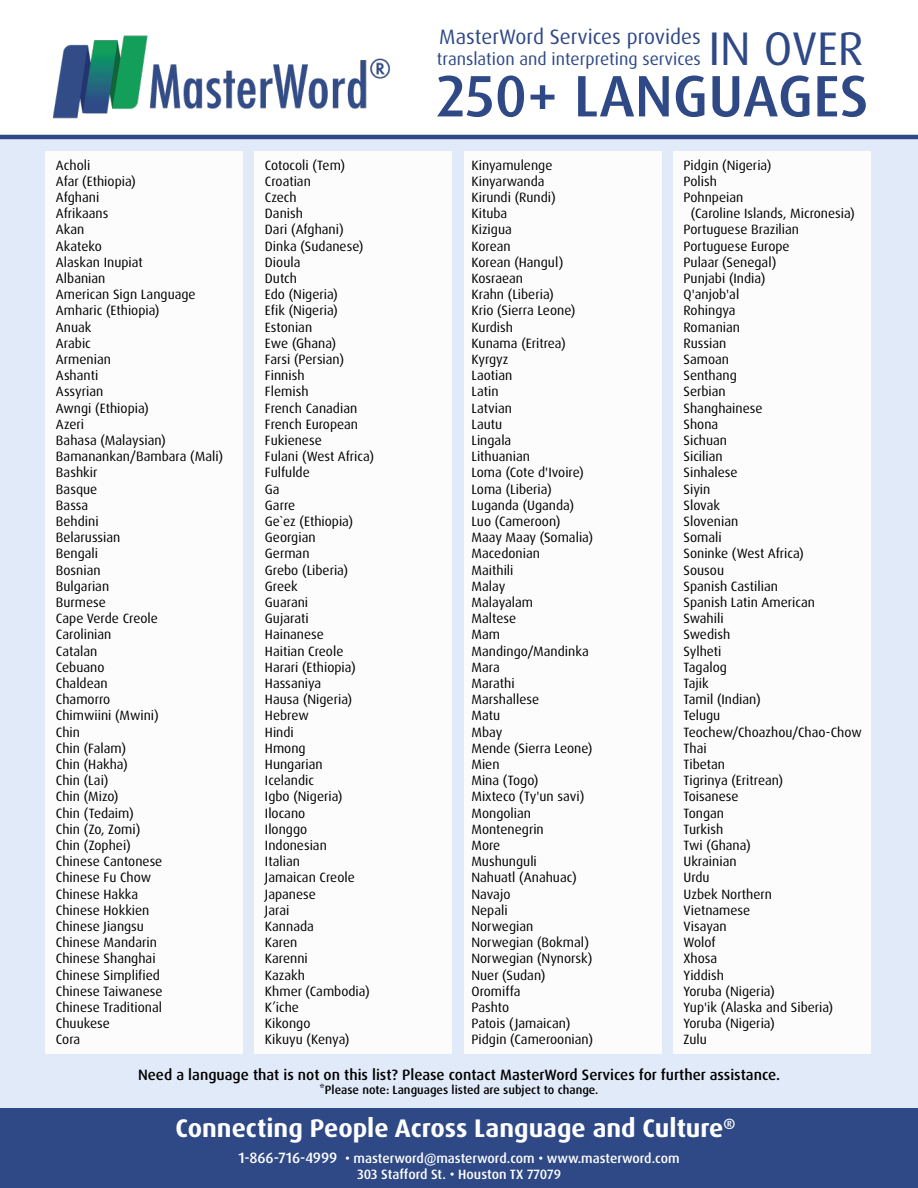
<style>
.page{position:relative;width:918px;height:1188px;background:#fff}
.page>*{position:absolute;margin:0;border:0;box-sizing:border-box;transform-origin:0 0}
.t1{font:500 58.5px "Dax Pro";color:#2f4986}
.t2{font:47.25px "Dax Pro";color:#2f4986}
.t3{font:700 25.5px "Dax Pro";color:#fff}
.t4{font:20.85px "Dax Pro";color:#2f4986}
.t5{font:17.55px "Dax Pro";color:#2f4986}
.t6{font:500 15px "Dax Pro";color:#000}
.t7{font:13.5px/16.2px "Dax Pro";color:#000}
.t8{font:500 13.5px/16.2px "Dax Pro";color:#fff;text-align:center}
.t9{font:500 12px "Dax Pro";color:#000}
.s1{font-size:15px}
</style>
<div class="page">
<div style="left:1px;top:137px;width:917px;height:971px;background:#e1eaf9"></div>
<div style="left:674px;top:152px;width:197px;height:902px;background:#fcfcfc"></div>
<div style="left:464px;top:152px;width:197px;height:902px;background:#fcfcfc"></div>
<div style="left:255px;top:152px;width:197px;height:902px;background:#fcfcfc"></div>
<div style="left:45px;top:152px;width:198px;height:902px;background:#fcfcfc"></div>
<div style="left:0;top:1108px;width:918px;height:80px;background:#2f4986"></div>
<hr style="left:0;top:135px;width:918px;height:4px;background:#2f4986">
<img style="left:53px;top:35px;width:337px;height:84px">
<h3 class="t4" style="left:439px;top:23px;width:263px">MasterWord Services provides</h3>
<p class="t5" style="left:437px;top:48px;width:266px">translation and interpreting services</p>
<h2 class="t2" style="left:708px;top:18px;width:157px">IN OVER</h2>
<h1 class="t1" style="left:436px;top:58px;width:434px">250+ LANGUAGES</h1>
<p class="t7" style="left:56px;top:157px;width:169px">Acholi<br>Afar (Ethiopia)<br>Afghani<br>Afrikaans<br>Akan<br>Akateko<br>Alaskan Inupiat<br>Albanian<br>American Sign Language<br>Amharic (Ethiopia)<br>Anuak<br>Arabic<br>Armenian<br>Ashanti<br>Assyrian<br>Awngi (Ethiopia)<br>Azeri<br>Bahasa (Malaysian)<br>Bamanankan/Bambara (Mali)<br>Bashkir<br>Basque<br>Bassa<br>Behdini<br>Belarussian<br>Bengali<br>Bosnian<br>Bulgarian<br>Burmese<br>Cape Verde Creole<br>Carolinian<br>Catalan<br>Cebuano<br>Chaldean<br>Chamorro<br>Chimwiini (Mwini)<br>Chin<br>Chin (Falam)<br>Chin (Hakha)<br>Chin (Lai)<br>Chin (Mizo)<br>Chin (Tedaim)<br>Chin (Zo, Zomi)<br>Chin (Zophei)<br>Chinese Cantonese<br>Chinese Fu Chow<br>Chinese Hakka<br>Chinese Hokkien<br>Chinese Jiangsu<br>Chinese Mandarin<br>Chinese Shanghai<br>Chinese Simplified<br>Chinese Taiwanese<br>Chinese Traditional<br>Chuukese<br>Cora</p>
<p class="t7" style="left:265px;top:157px;width:111px">Cotocoli (Tem)<br>Croatian<br>Czech<br>Danish<br>Dari (Afghani)<br>Dinka (Sudanese)<br>Dioula<br>Dutch<br>Edo (Nigeria)<br>Efik (Nigeria)<br>Estonian<br>Ewe (Ghana)<br>Farsi (Persian)<br>Finnish<br>Flemish<br>French Canadian<br>French European<br>Fukienese<br>Fulani (West Africa)<br>Fulfulde<br>Ga<br>Garre<br>Ge`ez (Ethiopia)<br>Georgian<br>German<br>Grebo (Liberia)<br>Greek<br>Guarani<br>Gujarati<br>Hainanese<br>Haitian Creole<br>Harari (Ethiopia)<br>Hassaniya<br>Hausa (Nigeria)<br>Hebrew<br>Hindi<br>Hmong<br>Hungarian<br>Icelandic<br>Igbo (Nigeria)<br>Ilocano<br>Ilonggo<br>Indonesian<br>Italian<br>Jamaican Creole<br>Japanese<br>Jarai<br>Kannada<br>Karen<br>Karenni<br>Kazakh<br>Khmer (Cambodia)<br>K’iche<br>Kikongo<br>Kikuyu (Kenya)</p>
<p class="t7" style="left:471px;top:157px;width:123px">Kinyamulenge<br>Kinyarwanda<br>Kirundi (Rundi)<br>Kituba<br>Kizigua<br>Korean<br>Korean (Hangul)<br>Kosraean<br>Krahn (Liberia)<br>Krio (Sierra Leone)<br>Kurdish<br>Kunama (Eritrea)<br>Kyrgyz<br>Laotian<br>Latin<br>Latvian<br>Lautu<br>Lingala<br>Lithuanian<br>Loma (Cote d'Ivoire)<br>Loma (Liberia)<br>Luganda (Uganda)<br>Luo (Cameroon)<br>Maay Maay (Somalia)<br>Macedonian<br>Maithili<br>Malay<br>Malayalam<br>Maltese<br>Mam<br>Mandingo/Mandinka<br>Mara<br>Marathi<br>Marshallese<br>Matu<br>Mbay<br>Mende (Sierra Leone)<br>Mien<br>Mina (Togo)<br>Mixteco (Ty'un savi)<br>Mongolian<br>Montenegrin<br>More<br>Mushunguli<br>Nahuatl (Anahuac)<br>Navajo<br>Nepali<br>Norwegian<br>Norwegian (Bokmal)<br>Norwegian (Nynorsk)<br>Nuer (Sudan)<br>Oromiffa<br>Pashto<br>Patois (Jamaican)<br>Pidgin (Cameroonian)</p>
<p class="t7" style="left:683px;top:157px;width:89px">Pidgin (Nigeria)</p>
<p class="t7" style="left:683px;top:173px;width:35px">Polish</p>
<p class="t7" style="left:683px;top:189px;width:61px">Pohnpeian</p>
<p class="t7" style="left:691px;top:205px;width:166px">(Caroline Islands, Micronesia)</p>
<p class="t7" style="left:684px;top:222px;width:117px">Portuguese Brazilian</p>
<p class="t7" style="left:684px;top:238px;width:108px">Portuguese Europe</p>
<p class="t7" style="left:684px;top:254px;width:95px">Pulaar (Senegal)</p>
<p class="t7" style="left:684px;top:270px;width:83px">Punjabi (India)</p>
<p class="t7" style="left:684px;top:286px;width:57px">Q'anjob'al</p>
<p class="t7" style="left:684px;top:303px;width:54px">Rohingya</p>
<p class="t7" style="left:684px;top:319px;width:58px">Romanian</p>
<p class="t7" style="left:684px;top:335px;width:44px">Russian</p>
<p class="t7" style="left:684px;top:351px;width:47px">Samoan</p>
<p class="t7" style="left:684px;top:367px;width:55px">Senthang</p>
<p class="t7" style="left:684px;top:384px;width:44px">Serbian</p>
<p class="t7" style="left:684px;top:400px;width:81px">Shanghainese</p>
<p class="t7" style="left:684px;top:416px;width:36px">Shona</p>
<p class="t7" style="left:684px;top:432px;width:45px">Sichuan</p>
<p class="t7" style="left:684px;top:448px;width:41px">Sicilian</p>
<p class="t7" style="left:684px;top:465px;width:56px">Sinhalese</p>
<p class="t7" style="left:684px;top:481px;width:28px">Siyin</p>
<p class="t7" style="left:684px;top:497px;width:38px">Slovak</p>
<p class="t7" style="left:684px;top:513px;width:56px">Slovenian</p>
<p class="t7" style="left:684px;top:529px;width:40px">Somali</p>
<p class="t7" style="left:684px;top:546px;width:122px">Soninke (West Africa)</p>
<p class="t7" style="left:684px;top:562px;width:42px">Sousou</p>
<p class="t7" style="left:684px;top:578px;width:96px">Spanish Castilian</p>
<p class="t7" style="left:684px;top:594px;width:133px">Spanish Latin American</p>
<p class="t7" style="left:684px;top:610px;width:42px">Swahili</p>
<p class="t7" style="left:684px;top:627px;width:48px">Swedish</p>
<p class="t7" style="left:684px;top:643px;width:40px">Sylheti</p>
<p class="t7" style="left:684px;top:659px;width:45px">Tagalog</p>
<p class="t7" style="left:684px;top:675px;width:27px">Tajik</p>
<p class="t7" style="left:683px;top:691px;width:79px">Tamil (Indian)</p>
<p class="t7" style="left:683px;top:708px;width:38px">Telugu</p>
<p class="t7" style="left:683px;top:724px;width:180px">Teochew/Choazhou/Chao-Chow</p>
<p class="t7" style="left:683px;top:740px;width:25px">Thai</p>
<p class="t7" style="left:683px;top:756px;width:43px">Tibetan</p>
<p class="t7" style="left:683px;top:772px;width:101px">Tigrinya (Eritrean)</p>
<p class="t7" style="left:683px;top:789px;width:57px">Toisanese</p>
<p class="t7" style="left:683px;top:805px;width:42px">Tongan</p>
<p class="t7" style="left:683px;top:821px;width:41px">Turkish</p>
<p class="t7" style="left:683px;top:837px;width:69px">Twi (Ghana)</p>
<p class="t7" style="left:683px;top:853px;width:55px">Ukrainian</p>
<p class="t7" style="left:683px;top:870px;width:28px">Urdu</p>
<p class="t7" style="left:683px;top:886px;width:90px">Uzbek Northern</p>
<p class="t7" style="left:683px;top:902px;width:68px">Vietnamese</p>
<p class="t7" style="left:683px;top:918px;width:45px">Visayan</p>
<p class="t7" style="left:683px;top:934px;width:34px">Wolof</p>
<p class="t7" style="left:683px;top:951px;width:35px">Xhosa</p>
<p class="t7" style="left:683px;top:967px;width:42px">Yiddish</p>
<p class="t7" style="left:683px;top:983px;width:93px">Yoruba (Nigeria)</p>
<p class="t7" style="left:683px;top:999px;width:151px">Yup'ik (Alaska and Siberia)</p>
<p class="t7" style="left:683px;top:1015px;width:93px">Yoruba (Nigeria)</p>
<p class="t7" style="left:683px;top:1032px;width:25px">Zulu</p>
<p class="t6" style="left:138px;top:1065px;width:643px">Need a language that is not on this list? Please contact MasterWord Services for further assistance.</p>
<p class="t9" style="left:320px;top:1082px;width:280px">*Please note: Languages listed are subject to change.</p>
<h3 class="t3" style="left:176px;top:1112px;width:561px">Connecting People Across Language and Culture<sup>®</sup></h3>
<p class="t8" style="left:238px;top:1150px;width:443px"><span class="s1">1-866-716-4999</span> • masterword@masterword.com • www.masterword.com<br>303 Stafford St. • Houston TX 77079</p>
</div>
